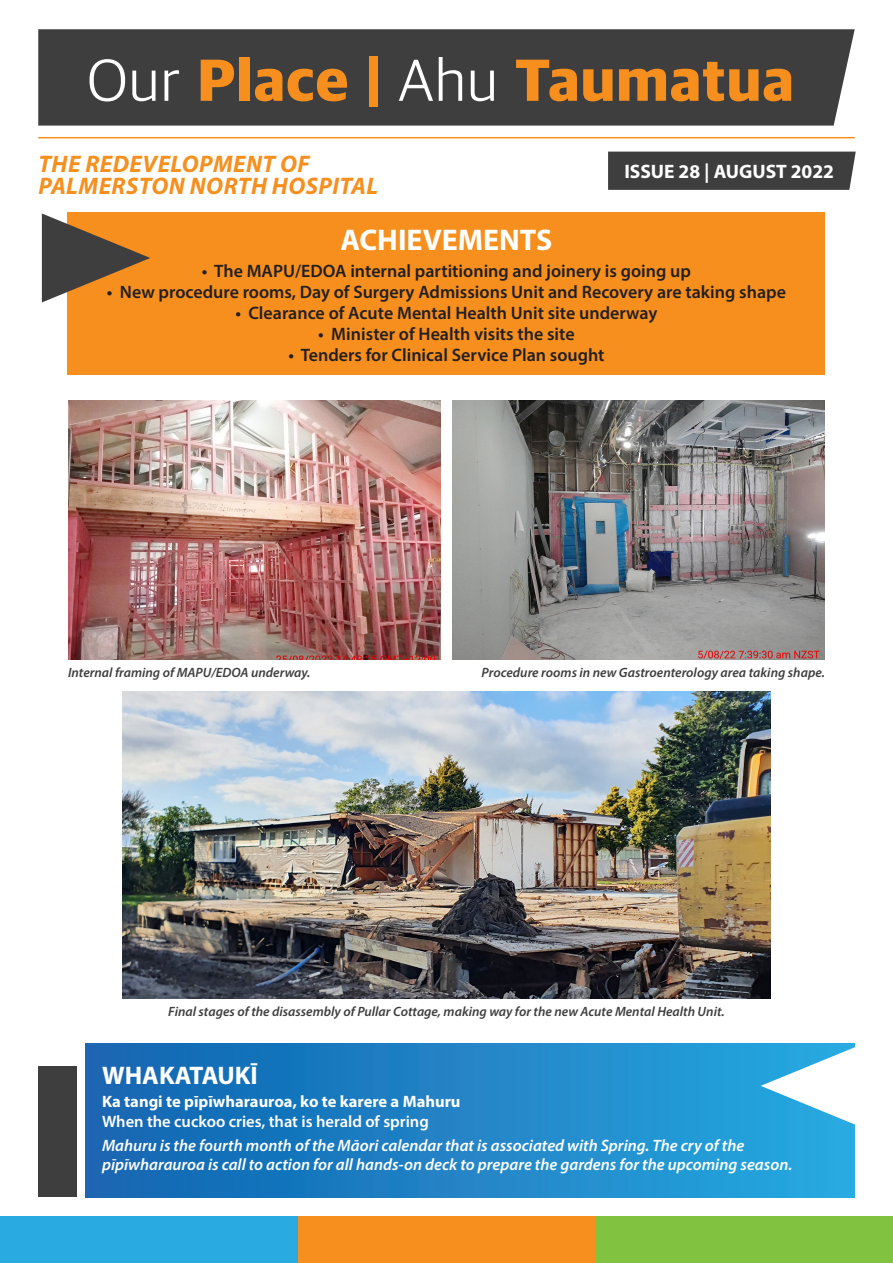
<style>
.page{position:relative;width:893px;height:1263px;background:#fff}
.page>*{position:absolute;margin:0;border:0;box-sizing:border-box;transform-origin:0 0}
.t1{font:800 61.2px "Apple SD Gothic Neo";color:#f68f1e}
.t2{font:700 30px "Myriad Pro";color:#fff}
.t3{font:700 25.5px "Myriad Pro";color:#fff}
.t4{font:italic 700 24px/22.5px "Myriad Pro";letter-spacing:.02em;color:#f68f1e}
.t5{font:700 19.5px "Myriad Pro";color:#fff}
.t6{font:600 18px "Myriad Pro";color:#231f20}
.t7{font:italic 600 16.5px/19.5px "Myriad Pro";color:#fff}
.t8{font:700 16.5px "Myriad Pro";color:#fff}
.t9{font:600 16.5px "Myriad Pro";color:#fff}
.t10{font:italic 600 13.5px "Myriad Pro";color:#3e3e3f}
.s1{font-weight:300;color:#fff}
</style>
<div class="page">
<div style="left:0;top:1216px;width:298px;height:47px;background:#29abe2"></div>
<div style="left:298px;top:1216px;width:298px;height:47px;background:#f68f1e"></div>
<div style="left:596px;top:1216px;width:297px;height:47px;background:#81c340"></div>
<div style="left:608px;top:152px;width:248px;height:38px;background:#3e3e3f"></div>
<div style="left:38px;top:29px;width:817px;height:97px;background:#3e3e3f"></div>
<hr style="left:38px;top:137px;width:817px;height:1px;background:#f68f1e">
<div style="left:68px;top:213px;width:757px;height:162px;background:#f68f1e"></div>
<div style="left:85px;top:1043px;width:770px;height:154px;background:linear-gradient(to right,#1463b0,#29a9e0)"></div>
<div style="left:38px;top:1066px;width:39px;height:131px;background:#3e3e3f"></div>
<svg style="left:42px;top:213px;width:108px;height:89px"></svg>
<svg style="left:761px;top:1043px;width:94px;height:87px"></svg>
<img style="left:68px;top:400px;width:372px;height:260px">
<img style="left:453px;top:400px;width:372px;height:260px">
<img style="left:123px;top:692px;width:647px;height:306px">
<h1 class="t1" style="left:87px;top:48px;width:709px"><span class="s1">Our</span> Place | <span class="s1">Ahu</span> Taumatua</h1>
<h3 class="t4" style="left:39px;top:151px;width:341px">THE REDEVELOPMENT OF<br>PALMERSTON NORTH HOSPITAL</h3>
<p class="t5" style="left:624px;top:159px;width:211px">ISSUE 28 | AUGUST 2022</p>
<h2 class="t2" style="left:341px;top:220px;width:213px">ACHIEVEMENTS</h2>
<p class="t6" style="left:202px;top:259px;width:491px">• The MAPU/EDOA internal partitioning and joinery is going up</p>
<p class="t6" style="left:107px;top:280px;width:681px">• New procedure rooms, Day of Surgery Admissions Unit and Recovery are taking shape</p>
<p class="t6" style="left:235px;top:301px;width:424px">• Clearance of Acute Mental Health Unit site underway</p>
<p class="t6" style="left:318px;top:322px;width:258px">• Minister of Health visits the site</p>
<p class="t6" style="left:288px;top:343px;width:318px">• Tenders for Clinical Service Plan sought</p>
<p class="t10" style="left:68px;top:664px;width:244px">Internal framing of MAPU/EDOA underway.</p>
<p class="t10" style="left:482px;top:664px;width:345px">Procedure rooms in new Gastroenterology area taking shape.</p>
<p class="t10" style="left:168px;top:1003px;width:558px">Final stages of the disassembly of Pullar Cottage, making way for the new Acute Mental Health Unit.</p>
<h3 class="t3" style="left:102px;top:1058px;width:157px">WHAKATAUKĪ</h3>
<p class="t8" style="left:102px;top:1091px;width:360px">Ka tangi te pīpīwharauroa, ko te karere a Mahuru</p>
<p class="t9" style="left:102px;top:1111px;width:328px">When the cuckoo cries, that is herald of spring</p>
<p class="t7" style="left:102px;top:1135px;width:692px">Mahuru is the fourth month of the Māori calendar that is associated with Spring. The cry of the pīpīwharauroa is call to action for all hands-on deck to prepare the gardens for the upcoming season.</p>
</div>
